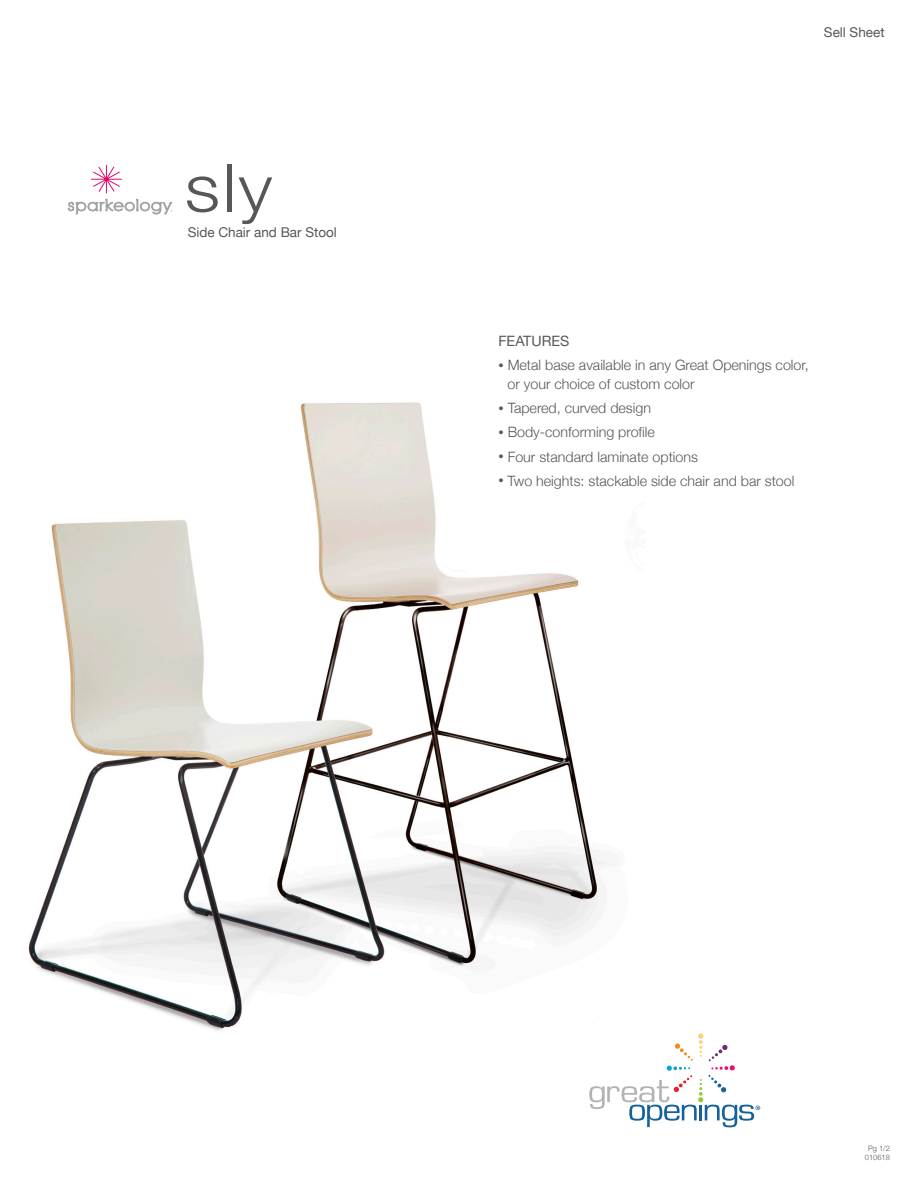
<style>
.page{position:relative;width:918px;height:1188px;background:#fff}
.page>*{position:absolute;margin:0;border:0;box-sizing:border-box;transform-origin:0 0}
.t1{font:300 66.15px "Helvetica Neue";color:#555759;scale:1.11 1}
.NEW{font:300 14.25px/18.8px "Helvetica Neue";color:#555759}
.NEW-2{font:14.25px "Helvetica Neue";color:#555759}
.t2{font:13.5px "Helvetica Neue";color:#555759}
.t3{font:300 7.5px "Helvetica Neue";color:#555759}
.s1{font-size:10.5px}
</style>
<div class="page">
<img style="left:28px;top:402px;width:579px;height:629px">
<svg style="left:589px;top:1033px;width:171px;height:94px"></svg>
<svg style="left:68px;top:165px;width:104px;height:50px"></svg>
<p class="t1" style="left:185px;top:148px;width:81px">sly</p>
<p class="t2" style="left:188px;top:224px;width:151px">Side Chair and Bar Stool</p>
<p class="t2" style="left:824px;top:24px;width:62px">Sell Sheet</p>
<p class="NEW-2" style="left:498px;top:333px;width:72px">FEATURES</p>
<p class="NEW" style="left:507px;top:356px;width:303px;text-indent:-9px"><span class="s1">•</span> Metal base available in any Great Openings color, or your choice of custom color</p>
<p class="NEW" style="left:498px;top:399px;width:154px"><span class="s1">•</span> Tapered, curved design</p>
<p class="NEW" style="left:498px;top:423px;width:158px"><span class="s1">•</span> Body-conforming profile</p>
<p class="NEW" style="left:498px;top:447px;width:201px"><span class="s1">•</span> Four standard laminate options</p>
<p class="NEW" style="left:498px;top:471px;width:297px"><span class="s1">•</span> Two heights: stackable side chair and bar stool</p>
<p class="t3" style="left:868px;top:1144px;width:23px">Pg 1/2</p>
<p class="t3" style="left:865px;top:1153px;width:27px">010618</p>
</div>
